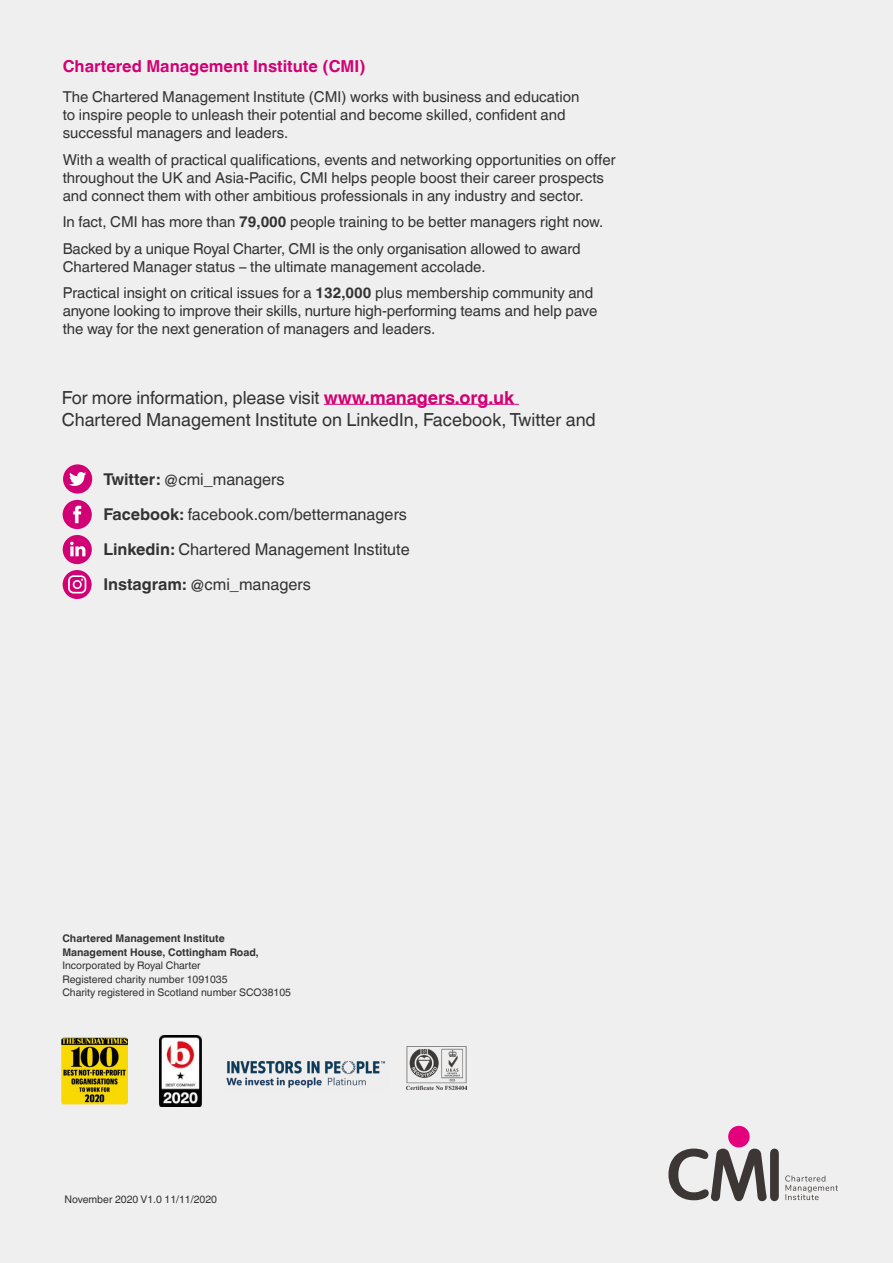
<style>
.page{position:relative;width:893px;height:1263px;background:#f0efef}
.page>*{position:absolute;margin:0;border:0;box-sizing:border-box;transform-origin:0 0}
.t1{font:18px/22.5px "Helvetica World";color:#343333}
.t2{font:700 16.5px "Helvetica World";color:#d10074}
.t3{font:16.2px/35px "Helvetica World";color:#343333}
.t4{font:15px/18px "Helvetica World";color:#343333}
.t5{font:10.5px/13.5px "Helvetica World";color:#343333}
.t6{font:700 10.5px/13.5px "Helvetica World";color:#343333}
.s1{font-weight:700}
.s2{font-weight:700;color:#d10074}
</style>
<div class="page">
<img style="left:226px;top:1060px;width:160px;height:28px">
<img style="left:61px;top:1038px;width:67px;height:66px">
<img style="left:160px;top:1036px;width:42px;height:70px">
<img style="left:406px;top:1046px;width:61px;height:43px">
<div style="left:63px;top:464px;width:29px;height:29px;background:#d10074;border-radius:50%"></div>
<svg style="left:69px;top:472px;width:17px;height:14px"></svg>
<svg style="left:63px;top:570px;width:29px;height:29px"></svg>
<div style="left:63px;top:500px;width:29px;height:29px;background:#d10074;border-radius:50%"></div>
<svg style="left:73px;top:506px;width:9px;height:17px"></svg>
<div style="left:63px;top:535px;width:29px;height:29px;background:#d10074;border-radius:50%"></div>
<svg style="left:70px;top:542px;width:15px;height:14px"></svg>
<hr style="left:324px;top:404px;width:195px;height:1px;background:#d10074">
<svg style="left:668px;top:1148px;width:111px;height:53px"></svg>
<div style="left:728px;top:1126px;width:22px;height:21px;background:#e4007d;border-radius:50%"></div>
<svg style="left:785px;top:1175px;width:53px;height:25px"></svg>
<p class="t2" style="left:63px;top:57px;width:304px">Chartered Management Institute (CMI)</p>
<p class="t4" style="left:63px;top:88px;width:518px">The Chartered Management Institute (CMI) works with business and education to inspire people to unleash their potential and become skilled, confident and successful managers and leaders.</p>
<p class="t4" style="left:63px;top:151px;width:554px">With a wealth of practical qualifications, events and networking opportunities on offer throughout the UK and Asia-Pacific, CMI helps people boost their career prospects and connect them with other ambitious professionals in any industry and sector.</p>
<p class="t4" style="left:63px;top:209px;width:542px;line-height:26.5px">In fact, CMI has more than <span class="s1">79,000</span> people training to be better managers right now.<br>Backed by a unique Royal Charter, CMI is the only organisation allowed to award</p>
<p class="t4" style="left:63px;top:253px;width:532px;line-height:26.5px">Chartered Manager status – the ultimate management accolade.<br>Practical insight on critical issues for a <span class="s1">132,000</span> plus membership community and</p>
<p class="t4" style="left:63px;top:302px;width:536px">anyone looking to improve their skills, nurture high-performing teams and help pave the way for the next generation of managers and leaders.</p>
<p class="t1" style="left:62px;top:386px;width:536px">For more information, please visit <span class="s2">www.managers.org.uk<br></span>Chartered Management Institute on LinkedIn, Facebook, Twitter and</p>
<p class="t3" style="left:103px;top:462px;width:308px"><span class="s1">Twitter:</span> @cmi_managers<br><span class="s1">Facebook:</span> facebook.com/bettermanagers<br><span class="s1">Linkedin:</span> Chartered Management Institute</p>
<p class="t3" style="left:103px;top:567px;width:209px"><span class="s1">Instagram:</span> @cmi_managers</p>
<p class="t6" style="left:62px;top:932px;width:198px">Chartered Management Institute<br>Management House, Cottingham Road,</p>
<p class="t5" style="left:62px;top:959px;width:230px">Incorporated by Royal Charter<br>Registered charity number 1091035<br>Charity registered in Scotland number SCO38105</p>
<p class="t5" style="left:64px;top:1192px;width:154px">November 2020 V1.0 11/11/2020</p>
</div>
